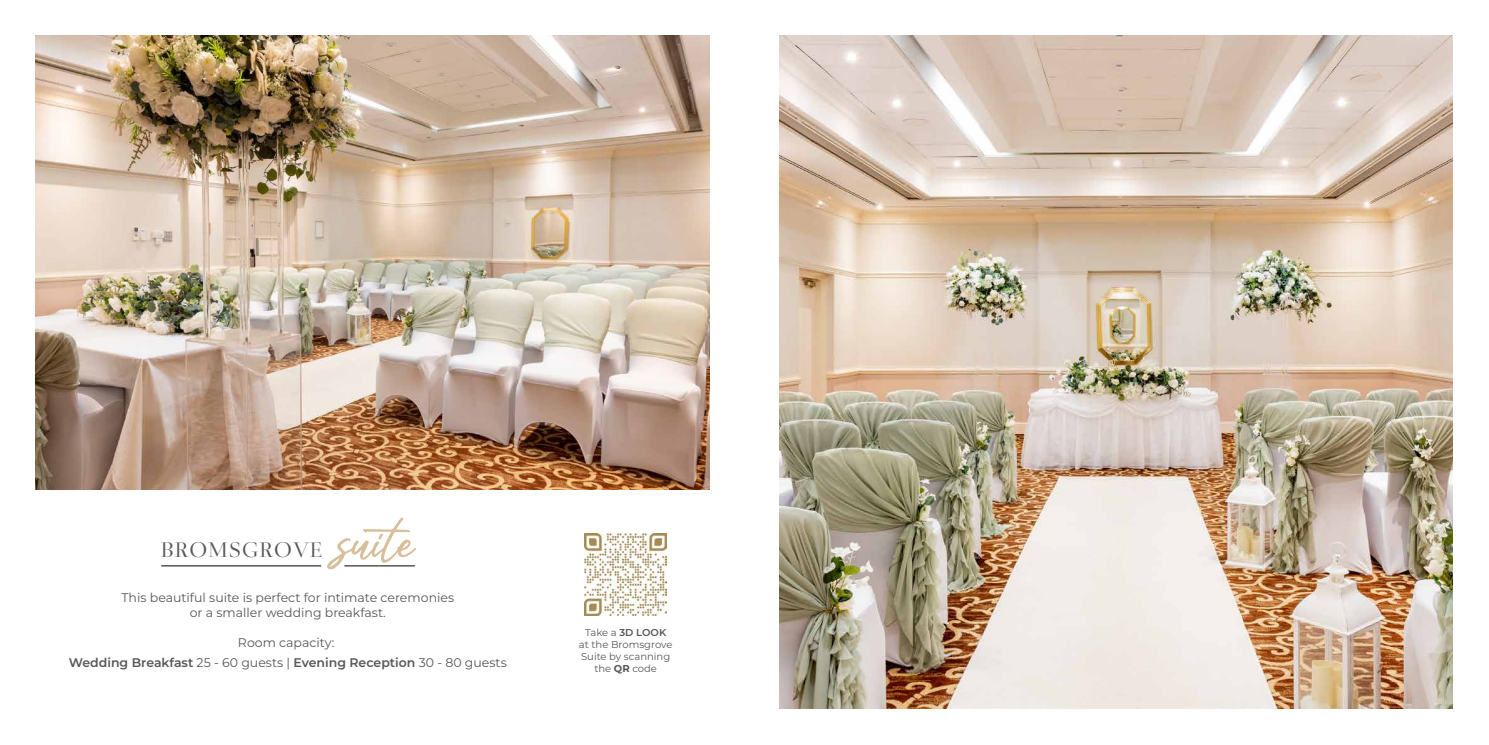
<style>
.page{position:relative;width:1489px;height:745px;background:#fff}
.page>*{position:absolute;margin:0;border:0;box-sizing:border-box;transform-origin:0 0}
.t1{font:72.5px "Maytra";color:#d6bf99}
.t2{font:22.5px "Medio";letter-spacing:.05em;color:#575756}
.t3{font:12.5px/15px "Montserrat";color:#575756;text-align:center}
.t4{font:10px/12px "Montserrat";color:#575756;text-align:center}
.s1{font-weight:600}
.s2{font-weight:700}
</style>
<div class="page">
<img style="left:35px;top:35px;width:674px;height:454px">
<hr style="left:161px;top:565px;width:160px;height:1px;background:#000">
<hr style="left:344px;top:565px;width:71px;height:1px;background:#000">
<img style="left:585px;top:533px;width:81px;height:81px">
<img style="left:780px;top:35px;width:672px;height:673px">
<h1 class="t1" style="left:338px;top:506px;width:78px">suite</h1>
<p class="t3" style="left:121px;top:589px;width:334px">This beautiful suite is perfect for intimate ceremonies or a smaller wedding breakfast.</p>
<p class="t3" style="left:69px;top:631px;width:439px;line-height:20px">Room capacity:<br><span class="s1">Wedding Breakfast</span> 25 - 60 guests | <span class="s1">Evening Reception</span> 30 - 80 guests</p>
<p class="t4" style="left:579px;top:625px;width:95px">Take a <span class="s1">3D LOOK </span>at the Bromsgrove<br>Suite by scanning the <span class="s2">QR</span> code</p>
<h2 class="t2" style="left:161px;top:540px;width:163px">BROMSGROVE</h2>
</div>
